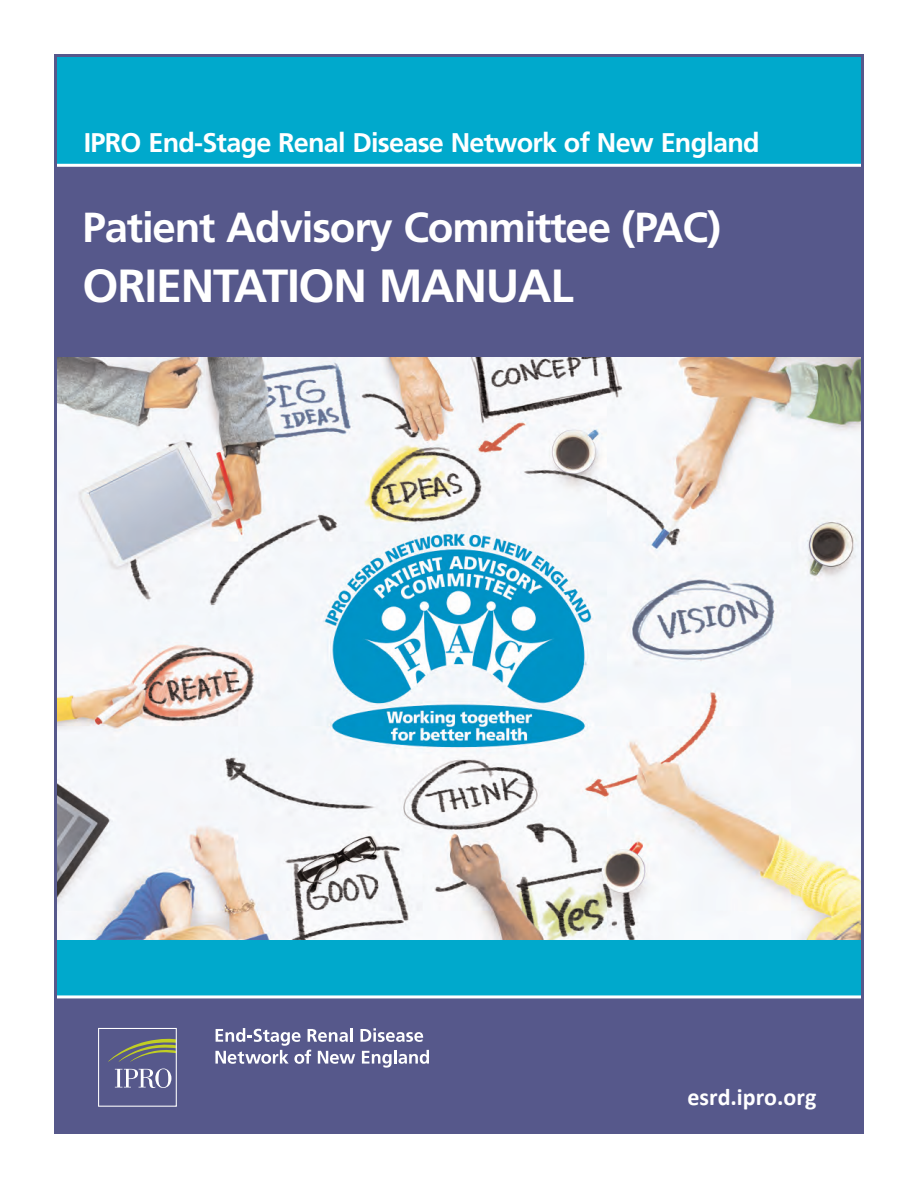
<style>
.page{position:relative;width:918px;height:1188px;background:#fff}
.page>*{position:absolute;margin:0;border:0;box-sizing:border-box;transform-origin:0 0}
.t1{font:700 46.5px "Frutiger";letter-spacing:-.03em;color:#fff}
.t2{font:700 42px "Frutiger";letter-spacing:-.03em;color:#fff}
.t3{font:700 27px "Frutiger";letter-spacing:-.03em;color:#fff}
.t4{font:700 24px "Calibri";color:#fff}
</style>
<div class="page">
<img style="left:58px;top:357px;width:802px;height:583px">
<div style="left:54px;top:940px;width:810px;height:58px;background:#00a9cc"></div>
<div style="left:54px;top:164px;width:810px;height:193px;background:#56588b"></div>
<div style="left:54px;top:54px;width:810px;height:110px;background:#00a9cc"></div>
<hr style="left:54px;top:164px;width:810px;height:3px;background:#fff">
<div style="left:54px;top:998px;width:810px;height:136px;background:#56588b"></div>
<hr style="left:54px;top:995px;width:810px;height:3px;background:#fff">
<svg style="left:98px;top:1028px;width:79px;height:79px"></svg>
<svg style="left:215px;top:1028px;width:214px;height:40px"></svg>
<p class="t3" style="left:84px;top:132px;width:677px">IPRO End-Stage Renal Disease Network of New England</p>
<h2 class="t2" style="left:83px;top:211px;width:640px">Patient Advisory Committee (PAC)</h2>
<h1 class="t1" style="left:83px;top:267px;width:493px">ORIENTATION MANUAL</h1>
<p class="t4" style="left:688px;top:1082px;width:130px">esrd.ipro.org</p>
</div>
